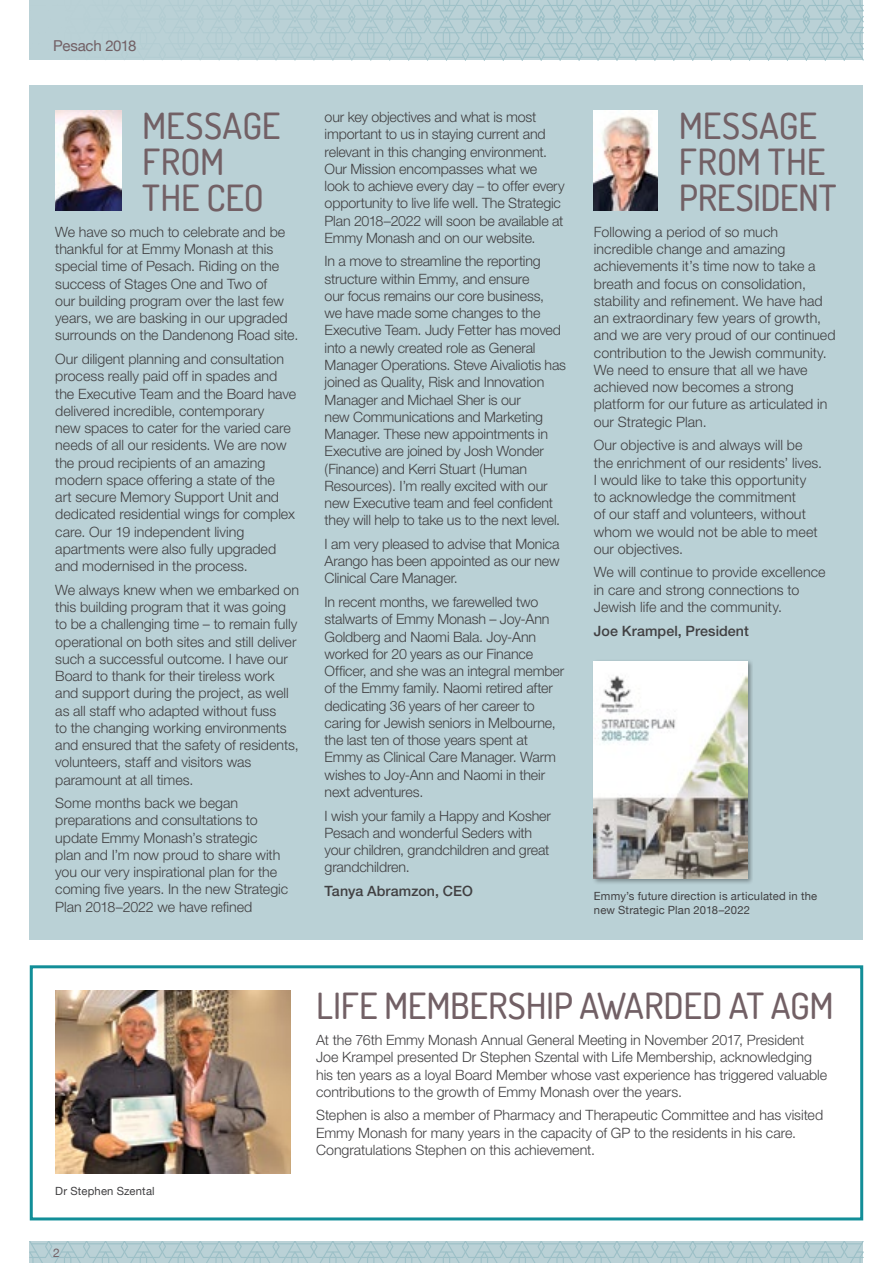
<style>
.page{position:relative;width:893px;height:1263px;background:#fff}
.page>*{position:absolute;margin:0;border:0;box-sizing:border-box;transform-origin:0 0}
.t1{font:500 36px/36px "Dosis";letter-spacing:-.005em;color:#726065}
.t2{font:15px "Helvetica Neue";letter-spacing:-.02em;color:#726065}
.t3{font:300 14.25px/17.2px "Helvetica Neue";letter-spacing:-.005em;color:#414042}
.t4{font:500 14.25px "Helvetica Neue";letter-spacing:.005em;color:#414042}
.t5{font:12px "Helvetica Neue";color:#726065}
.t6{font:11.25px/14.2px "Helvetica Neue";letter-spacing:.015em;color:#414042}
</style>
<div class="page">
<svg style="left:30px;top:1241px;width:833px;height:22px;background:#b2ccd2"></svg>
<svg style="left:30px;top:0;width:833px;height:60px;background:#b4cdd3"></svg>
<div style="left:30px;top:965px;width:833px;height:255px;border:3px solid #128e98"></div>
<div style="left:30px;top:85px;width:833px;height:855px;background:#bad1d6"></div>
<img style="left:594px;top:111px;width:64px;height:99px">
<img style="left:55px;top:991px;width:236px;height:182px">
<div style="left:592px;top:660px;width:161px;height:225px;background:#000;opacity:.35"></div>
<img style="left:594px;top:661px;width:153px;height:218px">
<img style="left:55px;top:111px;width:66px;height:99px">
<p class="t2" style="left:53px;top:35px;width:85px">Pesach 2018</p>
<h1 class="t1" style="left:142px;top:106px;width:139px">MESSAGE<br>FROM<br>THE CEO</h1>
<p class="t3" style="left:55px;top:223px;width:245px">We have so much to celebrate and be thankful for at Emmy Monash at this special time of Pesach. Riding on the success of Stages One and Two of<br>our building program over the last few years, we are basking in our upgraded surrounds on the Dandenong Road site.</p>
<p class="t3" style="left:55px;top:350px;width:242px">Our diligent planning and consultation process really paid off in spades and the Executive Team and the Board have delivered incredible, contemporary<br>new spaces to cater for the varied care needs of all our residents. We are now the proud recipients of an amazing modern space offering a state of the<br>art secure Memory Support Unit and dedicated residential wings for complex care. Our 19 independent living apartments were also fully upgraded and modernised in the process.</p>
<p class="t3" style="left:55px;top:581px;width:245px">We always knew when we embarked on this building program that it was going to be a challenging time – to remain fully operational on both sites and still deliver such a successful outcome. I have our Board to thank for their tireless work and support during the project, as well as all staff who adapted without fuss<br>to the changing working environments and ensured that the safety of residents, volunteers, staff and visitors was paramount at all times.</p>
<p class="t3" style="left:55px;top:794px;width:235px">Some months back we began preparations and consultations to update Emmy Monash’s strategic<br>plan and I’m now proud to share with you our very inspirational plan for the coming five years. In the new Strategic Plan 2018–2022 we have refined</p>
<p class="t3" style="left:325px;top:108px;width:242px">our key objectives and what is most important to us in staying current and relevant in this changing environment.<br>Our Mission encompasses what we look to achieve every day – to offer every opportunity to live life well. The Strategic Plan 2018–2022 will soon be available at Emmy Monash and on our website.</p>
<p class="t3" style="left:325px;top:252px;width:243px">In a move to streamline the reporting structure within Emmy, and ensure<br>our focus remains our core business,<br>we have made some changes to the Executive Team. Judy Fetter has moved into a newly created role as General Manager Operations. Steve Aivaliotis has joined as Quality, Risk and Innovation Manager and Michael Sher is our<br>new Communications and Marketing Manager. These new appointments in Executive are joined by Josh Wonder (Finance) and Kerri Stuart (Human Resources). I’m really excited with our new Executive team and feel confident they will help to take us to the next level.</p>
<p class="t3" style="left:325px;top:535px;width:236px;text-align:justify">I am very pleased to advise that Monica Arango has been appointed as our new Clinical Care Manager.</p>
<p class="t3" style="left:325px;top:593px;width:241px">In recent months, we farewelled two stalwarts of Emmy Monash – Joy-Ann Goldberg and Naomi Bala. Joy-Ann worked for 20 years as our Finance Officer, and she was an integral member of the Emmy family. Naomi retired after dedicating 36 years of her career to caring for Jewish seniors in Melbourne, the last ten of those years spent at Emmy as Clinical Care Manager. Warm wishes to Joy-Ann and Naomi in their next adventures.</p>
<p class="t3" style="left:325px;top:806px;width:228px">I wish your family a Happy and Kosher<br>Pesach and wonderful Seders with your children, grandchildren and great grandchildren.</p>
<p class="t4" style="left:325px;top:882px;width:150px">Tanya Abramzon, CEO</p>
<h1 class="t1" style="left:679px;top:106px;width:159px">MESSAGE<br>FROM THE<br>PRESIDENT</h1>
<p class="t3" style="left:594px;top:223px;width:243px">Following a period of so much incredible change and amazing achievements it’s time now to take a breath and focus on consolidation, stability and refinement. We have had an extraordinary few years of growth, and we are very proud of our continued contribution to the Jewish community.<br>We need to ensure that all we have achieved now becomes a strong platform for our future as articulated in our Strategic Plan.</p>
<p class="t3" style="left:594px;top:436px;width:230px">Our objective is and always will be the enrichment of our residents’ lives.<br>I would like to take this opportunity<br>to acknowledge the commitment<br>of our staff and volunteers, without whom we would not be able to meet our objectives.</p>
<p class="t3" style="left:594px;top:563px;width:233px">We will continue to provide excellence in care and strong connections to<br>Jewish life and the community.</p>
<p class="t4" style="left:594px;top:622px;width:156px">Joe Krampel, President</p>
<p class="t6" style="left:594px;top:889px;width:225px">Emmy’s future direction is articulated in the new Strategic Plan 2018–2022</p>
<p class="t6" style="left:55px;top:1184px;width:101px">Dr Stephen Szental</p>
<p class="t5" style="left:53px;top:1244px;width:8px">2</p>
<h1 class="t1" style="left:316px;top:987px;width:519px">LIFE MEMBERSHIP AWARDED AT AGM</h1>
<p class="t3" style="left:316px;top:1031px;width:513px">At the 76th Emmy Monash Annual General Meeting in November 2017, President Joe Krampel presented Dr Stephen Szental with Life Membership, acknowledging his ten years as a loyal Board Member whose vast experience has triggered valuable contributions to the growth of Emmy Monash over the years.</p>
<p class="t3" style="left:316px;top:1106px;width:509px">Stephen is also a member of Pharmacy and Therapeutic Committee and has visited<br>Emmy Monash for many years in the capacity of GP to the residents in his care.<br>Congratulations Stephen on this achievement.</p>
</div>
